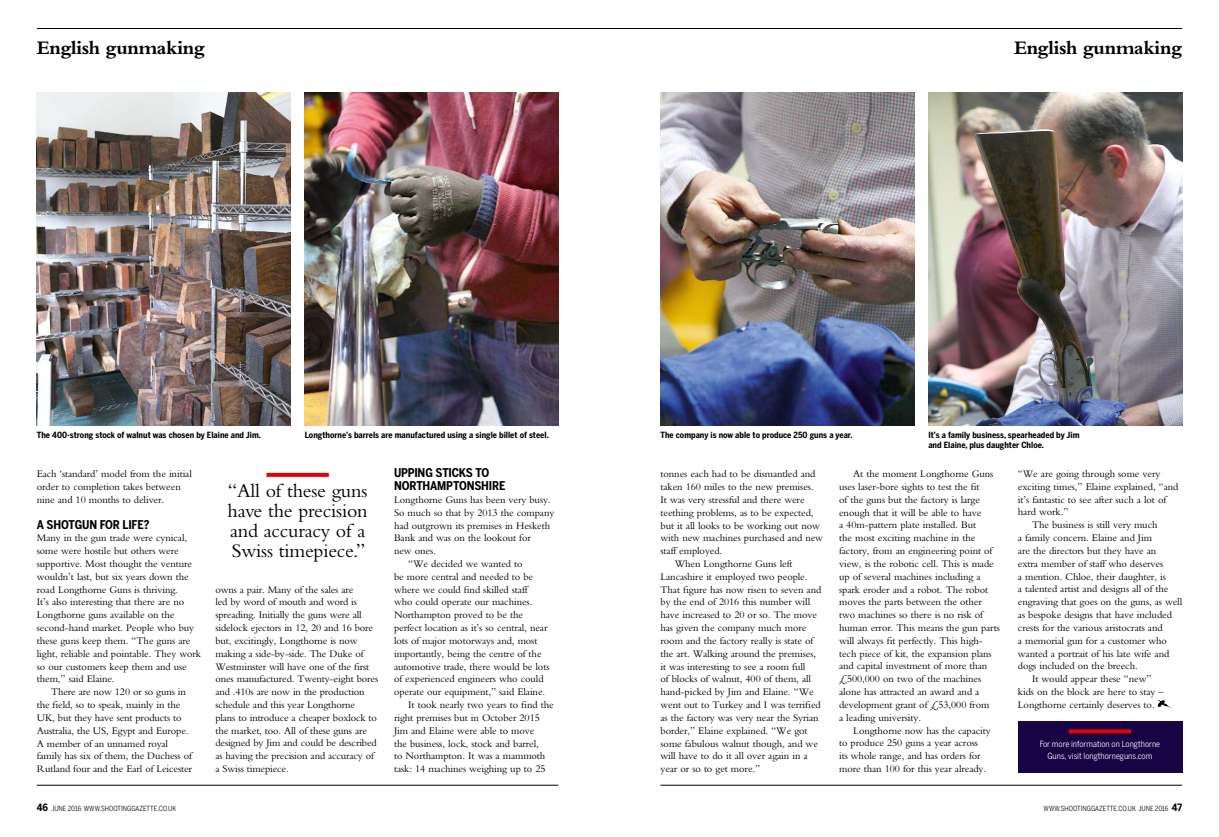
<style>
.page{position:relative;width:1219px;height:837px;background:#fff}
.page>*{position:absolute;margin:0;border:0;box-sizing:border-box;transform-origin:0 0}
.t1{font:20px/20px "Bembo";letter-spacing:-.01em;color:#000}
.t2{font:700 20px "Bembo";letter-spacing:-.015em;color:#000}
.t3{font:700 12px/12.8px "Benton Sans Cond";letter-spacing:.035em;color:#000}
.t4{font:700 12px "Benton Sans Cond";letter-spacing:-.01em;color:#000}
.t5{font:10.5px/12.8px "Bembo";letter-spacing:-.01em;color:#000}
.t6{font:700 8.5px/10px "Benton Sans Cond";color:#000}
.t7{font:8.5px/12.8px "Benton Sans Cond";color:#fff;text-align:center}
.t8{font:7px "Benton Sans Cond";color:#000}
.s1{font-weight:700;font-size:10px}
</style>
<div class="page">
<img style="left:305px;top:92px;width:253px;height:334px">
<img style="left:37px;top:92px;width:254px;height:334px">
<img style="left:660px;top:92px;width:254px;height:334px">
<img style="left:928px;top:92px;width:254px;height:334px">
<hr style="left:37px;top:784px;width:521px;height:1px;background:#000">
<hr style="left:660px;top:784px;width:522px;height:1px;background:#000">
<hr style="left:37px;top:28px;width:1145px;height:1px;background:#000">
<div style="left:1018px;top:720px;width:164px;height:52px;background:#180445"></div>
<svg style="left:1069px;top:729px;width:62px;height:4px"></svg>
<svg style="left:1157px;top:700px;width:15px;height:8px"></svg>
<svg style="left:266px;top:472px;width:63px;height:4px"></svg>
<h1 class="t2" style="left:37px;top:37px;width:170px">English gunmaking</h1>
<h1 class="t2" style="left:1014px;top:37px;width:170px">English gunmaking</h1>
<p class="t6" style="left:37px;top:429px;width:226px">The 400-strong stock of walnut was chosen by Elaine and Jim.</p>
<p class="t6" style="left:305px;top:429px;width:245px">Longthorne’s barrels are manufactured using a single billet of steel.</p>
<p class="t6" style="left:660px;top:429px;width:194px">The company is now able to produce 250 guns a year.</p>
<p class="t6" style="left:928px;top:429px;width:153px">It’s a family business, spearheaded by Jim and Elaine, plus daughter Chloe.</p>
<p class="t5" style="left:37px;top:467px;width:157px">Each ‘standard’ model from the initial order to completion takes between nine and 10 months to deliver.</p>
<p class="t4" style="left:37px;top:517px;width:114px">A shotgun for li fe?</p>
<p class="t5" style="left:37px;top:531px;width:166px">Many in the gun trade were cynical, some were hostile but others were supportive. Most thought the venture wouldn’t last, but six years down the road Longthorne Guns is thriving.<br>It’s also interesting that there are no Longthorne guns available on the second-hand market. People who buy these guns keep them. “The guns are light, reliable and pointable. They work so our customers keep them and use them,” said Elaine.</p>
<p class="t5" style="left:37px;top:685px;width:157px;text-indent:14px">There are now 120 or so guns in the field, so to speak, mainly in the UK, but they have sent products to Australia, the US, Egypt and Europe.<br>A member of an unnamed royal family has six of them, the Duchess of Rutland four and the Earl of Leicester</p>
<h1 class="t1" style="left:228px;top:480px;width:141px">“All of these guns have the precision and accuracy of a<br>Swiss timepiece.”</h1>
<p class="t5" style="left:215px;top:582px;width:164px">owns a pair. Many of the sales are<br>led by word of mouth and word is spreading. Initially the guns were all sidelock ejectors in 12, 20 and 16 bore but, excitingly, Longthorne is now making a side-by-side. The Duke of Westminster will have one of the first ones manufactured. Twenty-eight bores and .410s are now in the production schedule and this year Longthorne<br>plans to introduce a cheaper boxlock to the market, too. All of these guns are designed by Jim and could be described as having the precision and accuracy of a Swiss timepiece.</p>
<p class="t3" style="left:394px;top:466px;width:113px">upping sticks to<br>Northamptonshire</p>
<p class="t5" style="left:394px;top:493px;width:158px">Longthorne Guns has been very busy.</p>
<p class="t5" style="left:394px;top:505px;width:162px">So much so that by 2013 the company</p>
<p class="t5" style="left:394px;top:518px;width:158px">had outgrown its premises in Hesketh</p>
<p class="t5" style="left:394px;top:531px;width:138px">Bank and was on the lookout for</p>
<p class="t5" style="left:394px;top:544px;width:43px">new ones.</p>
<p class="t5" style="left:408px;top:557px;width:116px">“We decided we wanted to</p>
<p class="t5" style="left:394px;top:569px;width:141px">be more central and needed to be</p>
<p class="t5" style="left:394px;top:582px;width:135px">where we could find skilled staff</p>
<p class="t5" style="left:394px;top:595px;width:140px">who could operate our machines.</p>
<p class="t5" style="left:394px;top:608px;width:130px">Northampton proved to be the</p>
<p class="t5" style="left:394px;top:621px;width:155px">perfect location as it’s so central, near</p>
<p class="t5" style="left:394px;top:633px;width:145px">lots of major motorways and, most</p>
<p class="t5" style="left:394px;top:646px;width:149px">importantly, being the centre of the</p>
<p class="t5" style="left:394px;top:659px;width:157px">automotive trade, there would be lots</p>
<p class="t5" style="left:394px;top:672px;width:151px">of experienced engineers who could</p>
<p class="t5" style="left:394px;top:685px;width:153px">operate our equipment,” said Elaine.</p>
<p class="t5" style="left:408px;top:698px;width:147px">It took nearly two years to find the</p>
<p class="t5" style="left:394px;top:710px;width:147px">right premises but in October 2015</p>
<p class="t5" style="left:394px;top:723px;width:142px">Jim and Elaine were able to move</p>
<p class="t5" style="left:394px;top:736px;width:146px">the business, lock, stock and barrel,</p>
<p class="t5" style="left:394px;top:749px;width:153px">to Northampton. It was a mammoth</p>
<p class="t5" style="left:394px;top:762px;width:153px">task: 14 machines weighing up to 25</p>
<p class="t5" style="left:660px;top:467px;width:156px">tonnes each had to be dismantled and</p>
<p class="t5" style="left:660px;top:480px;width:155px">taken 160 miles to the new premises.</p>
<p class="t5" style="left:660px;top:493px;width:146px">It was very stressful and there were</p>
<p class="t5" style="left:660px;top:505px;width:155px">teething problems, as to be expected,</p>
<p class="t5" style="left:660px;top:518px;width:161px">but it all looks to be working out now</p>
<p class="t5" style="left:660px;top:531px;width:164px">with new machines purchased and new</p>
<p class="t5" style="left:660px;top:544px;width:63px">staff employed.</p>
<p class="t5" style="left:675px;top:557px;width:119px">When Longthorne Guns left</p>
<p class="t5" style="left:660px;top:569px;width:149px">Lancashire it employed two people.</p>
<p class="t5" style="left:660px;top:582px;width:162px">That figure has now risen to seven and</p>
<p class="t5" style="left:660px;top:595px;width:151px">by the end of 2016 this number will</p>
<p class="t5" style="left:660px;top:608px;width:158px">have increased to 20 or so. The move</p>
<p class="t5" style="left:660px;top:621px;width:147px">has given the company much more</p>
<p class="t5" style="left:660px;top:633px;width:154px">room and the factory really is state of</p>
<p class="t5" style="left:660px;top:646px;width:157px">the art. Walking around the premises,</p>
<p class="t5" style="left:660px;top:659px;width:146px">it was interesting to see a room full</p>
<p class="t5" style="left:660px;top:672px;width:152px">of blocks of walnut, 400 of them, all</p>
<p class="t5" style="left:660px;top:685px;width:155px">hand-picked by Jim and Elaine. “We</p>
<p class="t5" style="left:660px;top:697px;width:162px">went out to Turkey and I was terrified</p>
<p class="t5" style="left:660px;top:710px;width:160px">as the factory was very near the Syrian</p>
<p class="t5" style="left:660px;top:723px;width:149px">border,” Elaine explained. “We got</p>
<p class="t5" style="left:660px;top:736px;width:159px">some fabulous walnut though, and we</p>
<p class="t5" style="left:660px;top:749px;width:149px">will have to do it all over again in a</p>
<p class="t5" style="left:660px;top:762px;width:101px">year or so to get more.”</p>
<p class="t5" style="left:839px;top:467px;width:162px;text-indent:14px">At the moment Longthorne Guns uses laser-bore sights to test the fit<br>of the guns but the factory is large enough that it will be able to have<br>a 40m-pattern plate installed. But<br>the most exciting machine in the factory, from an engineering point of view, is the robotic cell. This is made up of several machines including a spark eroder and a robot. The robot moves the parts between the other two machines so there is no risk of human error. This means the gun parts will always fit perfectly. This high&shy;tech piece of kit, the expansion plans and capital investment of more than £500,000 on two of the machines alone has attracted an award and a development grant of £53,000 from<br>a leading university.</p>
<p class="t5" style="left:839px;top:723px;width:153px;text-indent:14px">Longthorne now has the capacity to produce 250 guns a year across<br>its whole range, and has orders for more than 100 for this year already.</p>
<p class="t5" style="left:1018px;top:467px;width:144px">“We are going through some very</p>
<p class="t5" style="left:1018px;top:479px;width:162px">exciting times,” Elaine explained, “and</p>
<p class="t5" style="left:1018px;top:492px;width:150px">it’s fantastic to see after such a lot of</p>
<p class="t5" style="left:1018px;top:505px;width:52px">hard work.”</p>
<p class="t5" style="left:1032px;top:518px;width:127px">The business is still very much</p>
<p class="t5" style="left:1018px;top:531px;width:136px">a family concern. Elaine and Jim</p>
<p class="t5" style="left:1018px;top:544px;width:140px">are the directors but they have an</p>
<p class="t5" style="left:1018px;top:556px;width:147px">extra member of staff who deserves</p>
<p class="t5" style="left:1018px;top:569px;width:149px">a mention. Chloe, their daughter, is</p>
<p class="t5" style="left:1018px;top:582px;width:152px">a talented artist and designs all of the</p>
<p class="t5" style="left:1018px;top:595px;width:166px">engraving that goes on the guns, as well</p>
<p class="t5" style="left:1018px;top:608px;width:156px">as bespoke designs that have included</p>
<p class="t5" style="left:1018px;top:620px;width:146px">crests for the various aristocrats and</p>
<p class="t5" style="left:1018px;top:633px;width:150px">a memorial gun for a customer who</p>
<p class="t5" style="left:1018px;top:646px;width:153px">wanted a portrait of his late wife and</p>
<p class="t5" style="left:1018px;top:659px;width:121px">dogs included on the breech.</p>
<p class="t5" style="left:1032px;top:672px;width:121px">It would appear these “new”</p>
<p class="t5" style="left:1018px;top:684px;width:147px">kids on the block are here to stay –</p>
<p class="t5" style="left:1018px;top:697px;width:138px">Longthorne certainly deserves to.</p>
<p class="t7" style="left:1040px;top:736px;width:122px">For more information on Longthorne<br>Guns, visit longthorneguns.com</p>
<p class="t8" style="left:37px;top:804px;width:141px"><span class="s1">46</span> JUNE 2016 WWW.SHOOTINGGAZETTE.CO.UK</p>
<p class="t8" style="left:1044px;top:804px;width:140px">WWW.SHOOTINGGAZETTE.CO.UK JUNE 2016 <span class="s1">47</span></p>
</div>
